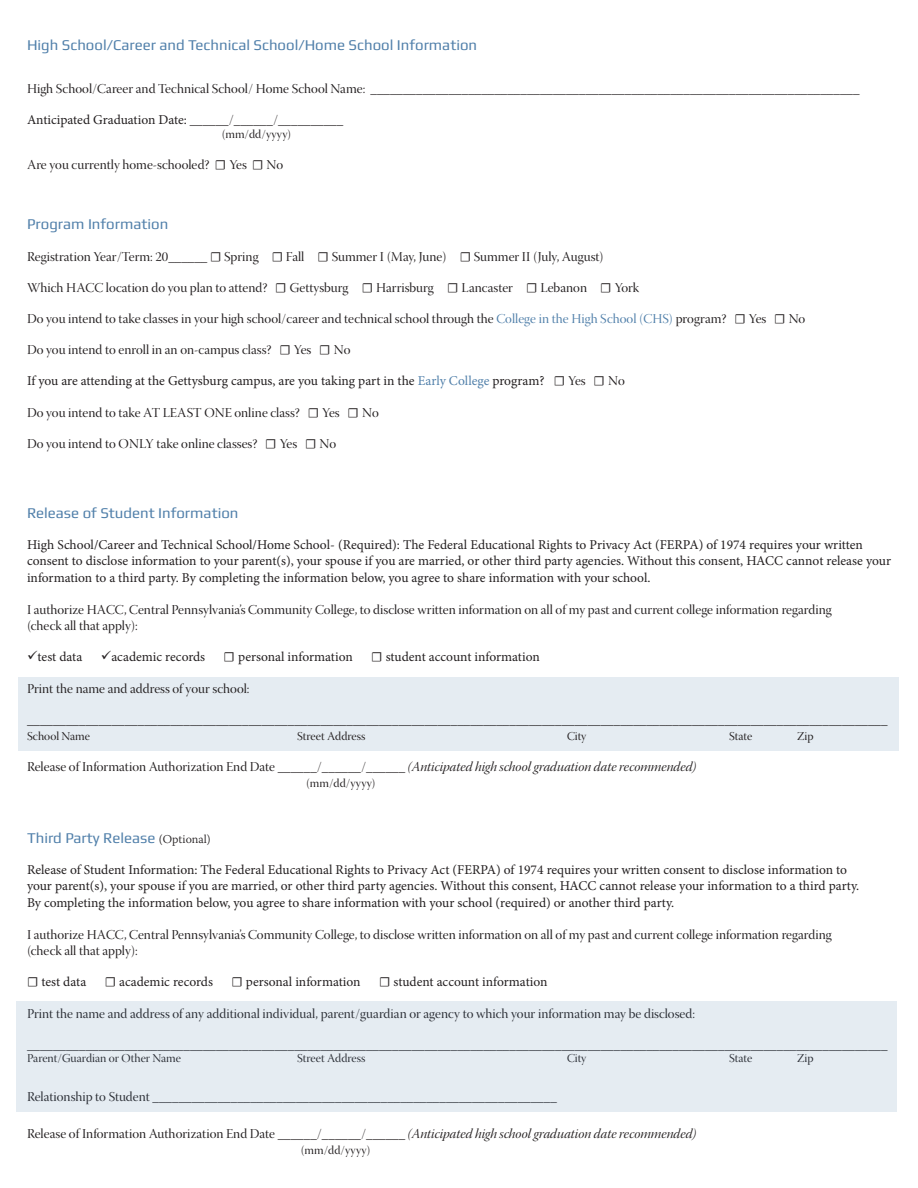
<style>
.page{position:relative;width:918px;height:1188px;background:#fff}
.page>*{position:absolute;margin:0;border:0;box-sizing:border-box;transform-origin:0 0}
.t1{font:15px "Play";color:#5180aa}
.t2{font:13.5px/16.2px "Warnock Pro Disp";color:#231f20}
.t3{font:13.5px/16.2px "Minion Pro";color:#231f20}
.t4{font:12px "Warnock Pro Disp";color:#231f20}
.s1{font-family:"Warnock Pro Disp"}
.s2{font-family:"Minion Pro"}
.s3{color:#5180aa}
.s4{font-family:"Warnock Pro It Disp"}
.s5{font-family:"Warnock Pro";font-weight:300;font-size:12px;color:#231f20}
</style>
<div class="page">
<div style="left:18px;top:677px;width:880px;height:74px;background:#e5ecf2"></div>
<div style="left:17px;top:1002px;width:880px;height:110px;background:#e5ecf2"></div>
<p class="t1" style="left:27px;top:36px;width:452px">High School/Career and Technical School/Home School Information</p>
<p class="t2" style="left:27px;top:82px;width:834px">High School/Career and Technical School/ Home School Name: ___________________________________________________________________________</p>
<p class="t3" style="left:27px;top:112px;width:318px">Anticipated Graduation Date: <span class="s1">______/______/__________</span></p>
<p class="t4" style="left:222px;top:128px;width:71px">(mm/dd/yyyy)</p>
<p class="t2" style="left:27px;top:158px;width:258px">Are you currently home-schooled? <span class="s2">☐</span> Yes <span class="s2">☐</span> No</p>
<p class="t1" style="left:27px;top:215px;width:143px">Program Information</p>
<p class="t2" style="left:27px;top:250px;width:578px">Registration Year/Term: 20______ <span class="s2">☐</span> Spring <span class="s2">☐</span> Fall <span class="s2">☐</span> Summer I (May, June) <span class="s2">☐</span> Summer II (July, August)</p>
<p class="t2" style="left:27px;top:281px;width:614px">Which HACC location do you plan to attend? <span class="s2">☐</span> Gettysburg <span class="s2">☐</span> Harrisburg <span class="s2">☐</span> Lancaster <span class="s2">☐</span> Lebanon <span class="s2">☐</span> York</p>
<p class="t2" style="left:27px;top:312px;width:780px">Do you intend to take classes in your high school/career and technical school through the <span class="s3">College in the High School (CHS)</span> program? <span class="s2">☐</span> Yes <span class="s2">☐</span> No</p>
<p class="t2" style="left:27px;top:343px;width:325px">Do you intend to enroll in an on-campus class? <span class="s2">☐</span> Yes <span class="s2">☐</span> No</p>
<p class="t3" style="left:27px;top:373px;width:599px">If you are attending at the Gettysburg campus, are you taking part in the <span class="s3">Early College</span> program? ☐ <span class="s1">Yes</span> ☐ <span class="s1">No</span></p>
<p class="t2" style="left:27px;top:406px;width:353px">Do you intend to take AT LEAST ONE online class? <span class="s2">☐</span> Yes <span class="s2">☐</span> No</p>
<p class="t2" style="left:27px;top:437px;width:311px">Do you intend to ONLY take online classes? <span class="s2">☐</span> Yes <span class="s2">☐</span> No</p>
<p class="t1" style="left:27px;top:504px;width:213px">Release of Student Information</p>
<p class="t3" style="left:27px;top:537px;width:866px">High School/Career and Technical School/Home School- (Required): The Federal Educational Rights to Privacy Act (FERPA) of 1974 requires your written consent to disclose information to your parent(s), your spouse if you are married, or other third party agencies. Without this consent, HACC cannot release your information to a third party. By completing the information below, you agree to share information with your school.</p>
<p class="t2" style="left:27px;top:603px;width:806px">I authorize HACC, Central Pennsylvania’s Community College, to disclose written information on all of my past and current college information regarding (check all that apply):</p>
<p class="t3" style="left:27px;top:649px;width:57px">✓test data</p>
<p class="t3" style="left:101px;top:649px;width:106px">✓academic records</p>
<p class="t3" style="left:224px;top:649px;width:131px">☐ personal information</p>
<p class="t3" style="left:371px;top:649px;width:170px">☐ student account information</p>
<p class="t2" style="left:27px;top:682px;width:224px">Print the name and address of your school:</p>
<p class="t2" style="left:27px;top:713px;width:862px">____________________________________________________________________________________________________________________________________</p>
<p class="t4" style="left:27px;top:730px;width:65px">School Name</p>
<p class="t4" style="left:297px;top:730px;width:70px">Street Address</p>
<p class="t4" style="left:567px;top:730px;width:21px">City</p>
<p class="t4" style="left:729px;top:730px;width:25px">State</p>
<p class="t4" style="left:797px;top:730px;width:18px">Zip</p>
<p class="t2" style="left:27px;top:760px;width:671px">Release of Information Authorization End Date ______/______/______ <span class="s4">(Anticipated high school graduation date recommended)</span></p>
<p class="t4" style="left:306px;top:777px;width:71px">(mm/dd/yyyy)</p>
<p class="t1" style="left:27px;top:829px;width:185px">Third Party Release <span class="s5">(Optional)</span></p>
<p class="t3" style="left:27px;top:862px;width:822px">Release of Student Information: The Federal Educational Rights to Privacy Act (FERPA) of 1974 requires your written consent to disclose information to</p>
<p class="t3" style="left:27px;top:878px;width:834px">your parent(s), your spouse if you are married, or other third party agencies. Without this consent, HACC cannot release your information to a third party.</p>
<p class="t3" style="left:27px;top:894px;width:649px">By completing the information below, you agree to share information with your school (required) or another third party.</p>
<p class="t2" style="left:27px;top:928px;width:806px">I authorize HACC, Central Pennsylvania’s Community College, to disclose written information on all of my past and current college information regarding (check all that apply):</p>
<p class="t3" style="left:27px;top:974px;width:61px">☐ test data</p>
<p class="t3" style="left:105px;top:974px;width:110px">☐ academic records</p>
<p class="t3" style="left:231px;top:974px;width:131px">☐ personal information</p>
<p class="t3" style="left:379px;top:974px;width:170px">☐ student account information</p>
<p class="t2" style="left:27px;top:1007px;width:670px">Print the name and address of any additional individual, parent/guardian or agency to which your information may be disclosed:</p>
<p class="t2" style="left:27px;top:1038px;width:862px">____________________________________________________________________________________________________________________________________</p>
<p class="t4" style="left:27px;top:1052px;width:156px">Parent/Guardian or Other Name</p>
<p class="t4" style="left:297px;top:1052px;width:70px">Street Address</p>
<p class="t4" style="left:567px;top:1052px;width:21px">City</p>
<p class="t4" style="left:729px;top:1052px;width:25px">State</p>
<p class="t4" style="left:797px;top:1052px;width:18px">Zip</p>
<p class="t2" style="left:27px;top:1090px;width:531px">Relationship to Student ______________________________________________________________</p>
<p class="t2" style="left:27px;top:1127px;width:671px">Release of Information Authorization End Date ______/______/______ <span class="s4">(Anticipated high school graduation date recommended)</span></p>
<p class="t4" style="left:301px;top:1144px;width:71px">(mm/dd/yyyy)</p>
</div>
